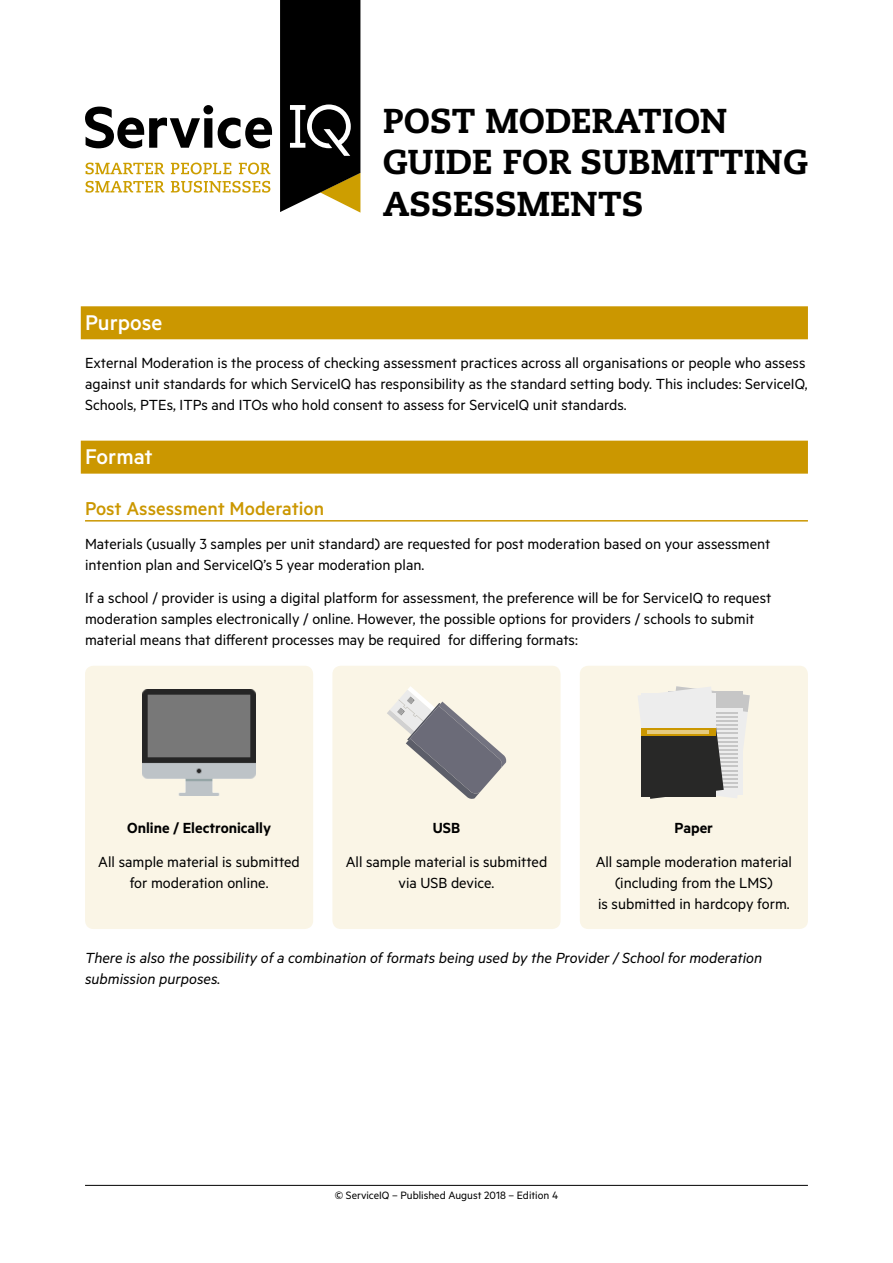
<style>
.page{position:relative;width:893px;height:1263px;background:#fff}
.page>*{position:absolute;margin:0;border:0;box-sizing:border-box;transform-origin:0 0}
.t1{font:800 34.5px/41.4px "Caecilia LT Std";color:#000}
.t2{font:500 24px "Metric";color:#fff}
.t3{font:500 21px "Metric";color:#cb9700}
.t4{font:16.5px/21px "Metric";color:#000}
.t5{font:italic 16.5px/21px "Metric";color:#000}
.t6{font:600 16.5px "Metric";color:#000}
.t7{font:12px "Metric";color:#000}
</style>
<div class="page">
<hr style="left:85px;top:1185px;width:723px;height:1px;background:#000">
<div style="left:81px;top:306px;width:727px;height:33px;background:#cb9700"></div>
<div style="left:81px;top:441px;width:727px;height:33px;background:#cb9700"></div>
<hr style="left:85px;top:520px;width:723px;height:1px;background:#cb9700">
<div style="left:85px;top:666px;width:228px;height:263px;background:#faf5e6;border-radius:9px"></div>
<img style="left:143px;top:690px;width:112px;height:105px">
<div style="left:332px;top:666px;width:229px;height:263px;background:#faf5e6;border-radius:9px"></div>
<svg style="left:387px;top:686px;width:120px;height:113px"></svg>
<div style="left:580px;top:666px;width:228px;height:263px;background:#faf5e6;border-radius:9px"></div>
<svg style="left:638px;top:686px;width:112px;height:113px"></svg>
<div style="left:641px;top:693px;width:74px;height:104px;background:#ededed"></div>
<div style="left:641px;top:732px;width:74px;height:65px;background:#282827"></div>
<svg style="left:641px;top:729px;width:74px;height:7px"></svg>
<hr style="left:647px;top:731px;width:62px;height:3px;background:#e5cb80">
<svg style="left:85px;top:105px;width:187px;height:43px"></svg>
<svg style="left:280px;top:0;width:80px;height:213px;background:#25231c"></svg>
<svg style="left:86px;top:163px;width:78px;height:11px"></svg>
<svg style="left:171px;top:163px;width:60px;height:11px"></svg>
<svg style="left:239px;top:163px;width:31px;height:11px"></svg>
<svg style="left:86px;top:181px;width:78px;height:12px"></svg>
<svg style="left:171px;top:181px;width:99px;height:12px"></svg>
<h1 class="t1" style="left:383px;top:100px;width:427px">POST MODERATION<br>GUIDE FOR SUBMITTING<br>ASSESSMENTS</h1>
<h2 class="t2" style="left:85px;top:308px;width:79px">Purpose</h2>
<p class="t4" style="left:85px;top:351px;width:724px">External Moderation is the process of checking assessment practices across all organisations or people who assess against unit standards for which ServiceIQ has responsibility as the standard setting body. This includes: ServiceIQ,<br>Schools, PTEs, ITPs and ITOs who hold consent to assess for ServiceIQ unit standards.</p>
<h2 class="t2" style="left:85px;top:443px;width:69px">Format</h2>
<p class="t3" style="left:85px;top:496px;width:241px">Post Assessment Moderation</p>
<p class="t4" style="left:85px;top:532px;width:687px">Materials (usually 3 samples per unit standard) are requested for post moderation based on your assessment intention plan and ServiceIQ’s 5 year moderation plan.</p>
<p class="t4" style="left:85px;top:587px;width:688px">If a school / provider is using a digital platform for assessment, the preference will be for ServiceIQ to request moderation samples electronically / online. However, the possible options for providers / schools to submit material means that different processes may be required for differing formats:</p>
<p class="t6" style="left:127px;top:818px;width:145px">Online / Electronically</p>
<p class="t4" style="left:98px;top:851px;width:203px;text-align:center">All sample material is submitted for moderation online.</p>
<p class="t6" style="left:433px;top:818px;width:29px">USB</p>
<p class="t4" style="left:346px;top:851px;width:203px;text-align:center">All sample material is submitted via USB device.</p>
<p class="t6" style="left:675px;top:818px;width:40px">Paper</p>
<p class="t4" style="left:596px;top:851px;width:198px;text-align:center">All sample moderation material (including from the LMS)<br>is submitted in hardcopy form.</p>
<p class="t5" style="left:85px;top:947px;width:678px">There is also the possibility of a combination of formats being used by the Provider / School for moderation submission purposes.</p>
<p class="t7" style="left:335px;top:1188px;width:225px">© ServiceIQ – Published August 2018 – Edition 4</p>
</div>
